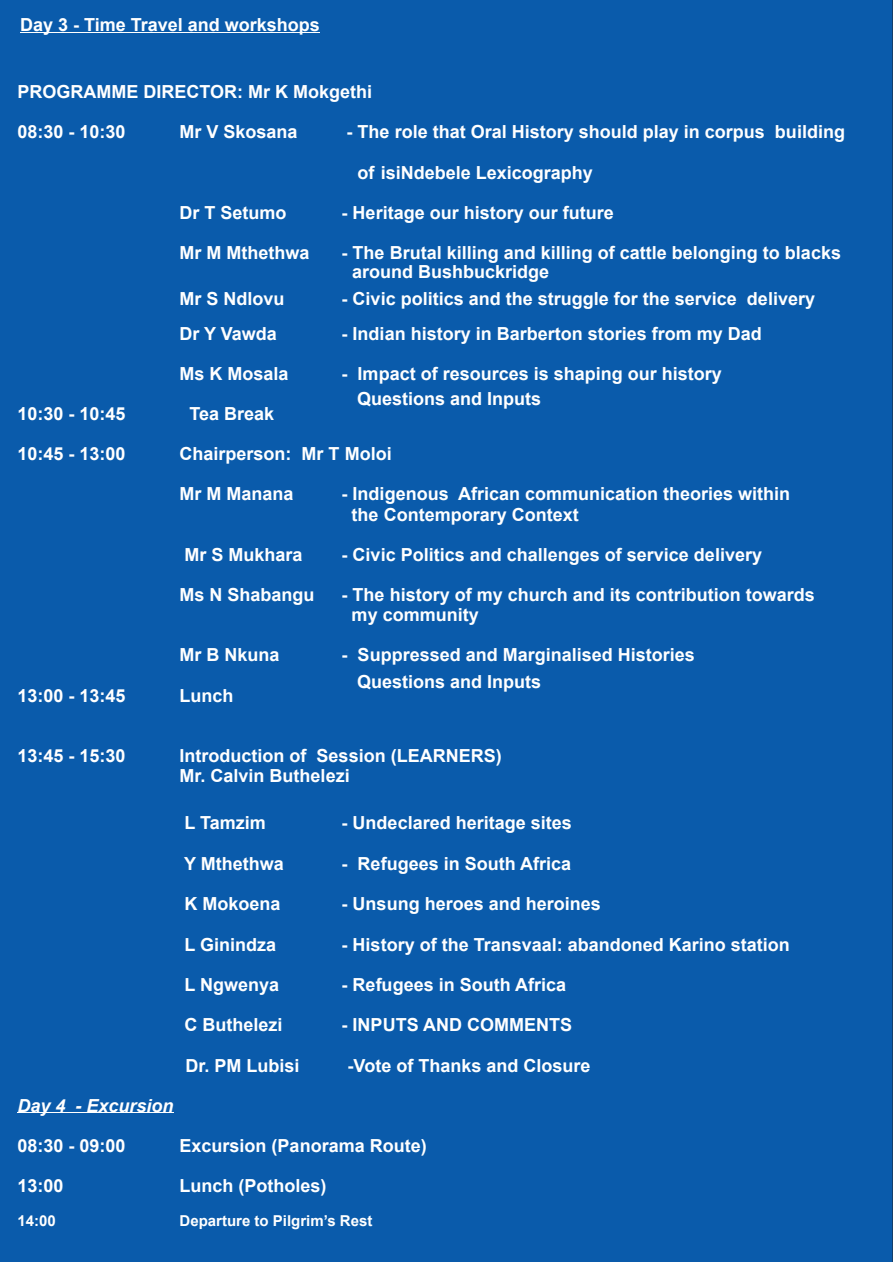
<style>
.page{position:relative;width:893px;height:1262px;background:#fff}
.page>*{position:absolute;margin:0;border:0;box-sizing:border-box;transform-origin:0 0}
.t1{font:700 18px/20.1px "Arial";color:#fff}
.t2{font:italic 700 18px "Arial";color:#fff}
.t3{font:700 15px "Arial";color:#fff}
</style>
<div class="page">
<div style="left:0;top:0;width:892px;height:1262px;background:#0a5bab"></div>
<hr style="left:17px;top:1112px;width:157px;height:1px;background:#fff">
<hr style="left:20px;top:32px;width:300px;height:1px;background:#fff">
<p class="t1" style="left:20px;top:15px;width:301px">Day 3 - Time Travel and workshops</p>
<p class="t1" style="left:17px;top:82px;width:356px">PROGRAMME DIRECTOR: Mr K Mokgethi</p>
<p class="t1" style="left:17px;top:123px;width:110px">08:30 - 10:30</p>
<p class="t1" style="left:179px;top:123px;width:120px">Mr V Skosana</p>
<p class="t1" style="left:346px;top:123px;width:500px">- The role that Oral History should play in corpus building</p>
<p class="t1" style="left:357px;top:163px;width:237px">of isiNdebele Lexicography</p>
<p class="t1" style="left:179px;top:203px;width:109px">Dr T Setumo</p>
<p class="t1" style="left:341px;top:203px;width:274px">- Heritage our history our future</p>
<p class="t1" style="left:179px;top:243px;width:131px">Mr M Mthethwa</p>
<p class="t1" style="left:352px;top:244px;width:490px;line-height:19px;text-indent:-10px">- The Brutal killing and killing of cattle belonging to blacks around Bushbuckridge</p>
<p class="t1" style="left:179px;top:289px;width:107px">Mr S Ndlovu</p>
<p class="t1" style="left:341px;top:289px;width:475px">- Civic politics and the struggle for the service delivery</p>
<p class="t1" style="left:179px;top:324px;width:99px">Dr Y Vawda</p>
<p class="t1" style="left:341px;top:324px;width:422px">- Indian history in Barberton stories from my Dad</p>
<p class="t1" style="left:179px;top:364px;width:111px">Ms K Mosala</p>
<p class="t1" style="left:341px;top:364px;width:382px">- Impact of resources is shaping our history</p>
<p class="t1" style="left:17px;top:404px;width:110px">10:30 - 10:45</p>
<p class="t1" style="left:189px;top:404px;width:86px">Tea Break</p>
<p class="t1" style="left:17px;top:444px;width:110px">10:45 - 13:00</p>
<p class="t1" style="left:179px;top:444px;width:214px">Chairperson: Mr T Moloi</p>
<p class="t1" style="left:179px;top:484px;width:116px">Mr M Manana</p>
<p class="t1" style="left:351px;top:484px;width:440px;text-indent:-10px">- Indigenous African communication theories within the Contemporary Context</p>
<p class="t1" style="left:184px;top:545px;width:120px">Mr S Mukhara</p>
<p class="t1" style="left:341px;top:545px;width:422px">- Civic Politics and challenges of service delivery</p>
<p class="t1" style="left:179px;top:585px;width:137px">Ms N Shabangu</p>
<p class="t1" style="left:351px;top:585px;width:465px;text-indent:-10px">- The history of my church and its contribution towards my community</p>
<p class="t1" style="left:179px;top:645px;width:102px">Mr B Nkuna</p>
<p class="t1" style="left:341px;top:645px;width:355px">- Suppressed and Marginalised Histories</p>
<p class="t1" style="left:17px;top:686px;width:110px">13:00 - 13:45</p>
<p class="t1" style="left:179px;top:686px;width:55px">Lunch</p>
<p class="t1" style="left:357px;top:389px;width:186px">Questions and Inputs</p>
<p class="t1" style="left:357px;top:672px;width:186px">Questions and Inputs</p>
<p class="t1" style="left:17px;top:746px;width:110px">13:45 - 15:30</p>
<p class="t1" style="left:179px;top:746px;width:324px">Introduction of Session (LEARNERS)<br>Mr. Calvin Buthelezi</p>
<p class="t1" style="left:184px;top:813px;width:83px">L Tamzim</p>
<p class="t1" style="left:341px;top:813px;width:232px">- Undeclared heritage sites</p>
<p class="t1" style="left:184px;top:854px;width:101px">Y Mthethwa</p>
<p class="t1" style="left:341px;top:854px;width:231px">- Refugees in South Africa</p>
<p class="t1" style="left:184px;top:894px;width:98px">K Mokoena</p>
<p class="t1" style="left:341px;top:894px;width:261px">- Unsung heroes and heroines</p>
<p class="t1" style="left:184px;top:934px;width:93px">L Ginindza</p>
<p class="t1" style="left:341px;top:934px;width:450px">- History of the Transvaal: abandoned Karino station</p>
<p class="t1" style="left:184px;top:975px;width:96px">L Ngwenya</p>
<p class="t1" style="left:341px;top:975px;width:226px">- Refugees in South Africa</p>
<p class="t1" style="left:184px;top:1015px;width:100px">C Buthelezi</p>
<p class="t1" style="left:341px;top:1015px;width:232px">- INPUTS AND COMMENTS</p>
<p class="t1" style="left:185px;top:1056px;width:116px">Dr. PM Lubisi</p>
<p class="t1" style="left:347px;top:1056px;width:244px">-Vote of Thanks and Closure</p>
<p class="t2" style="left:17px;top:1093px;width:158px">Day 4 - Excursion</p>
<p class="t1" style="left:17px;top:1136px;width:110px">08:30 - 09:00</p>
<p class="t1" style="left:179px;top:1136px;width:249px">Excursion (Panorama Route)</p>
<p class="t1" style="left:17px;top:1176px;width:48px">13:00</p>
<p class="t1" style="left:179px;top:1176px;width:149px">Lunch (Potholes)</p>
<p class="t3" style="left:17px;top:1211px;width:40px">14:00</p>
<p class="t3" style="left:179px;top:1211px;width:194px">Departure to Pilgrim’s Rest</p>
</div>
